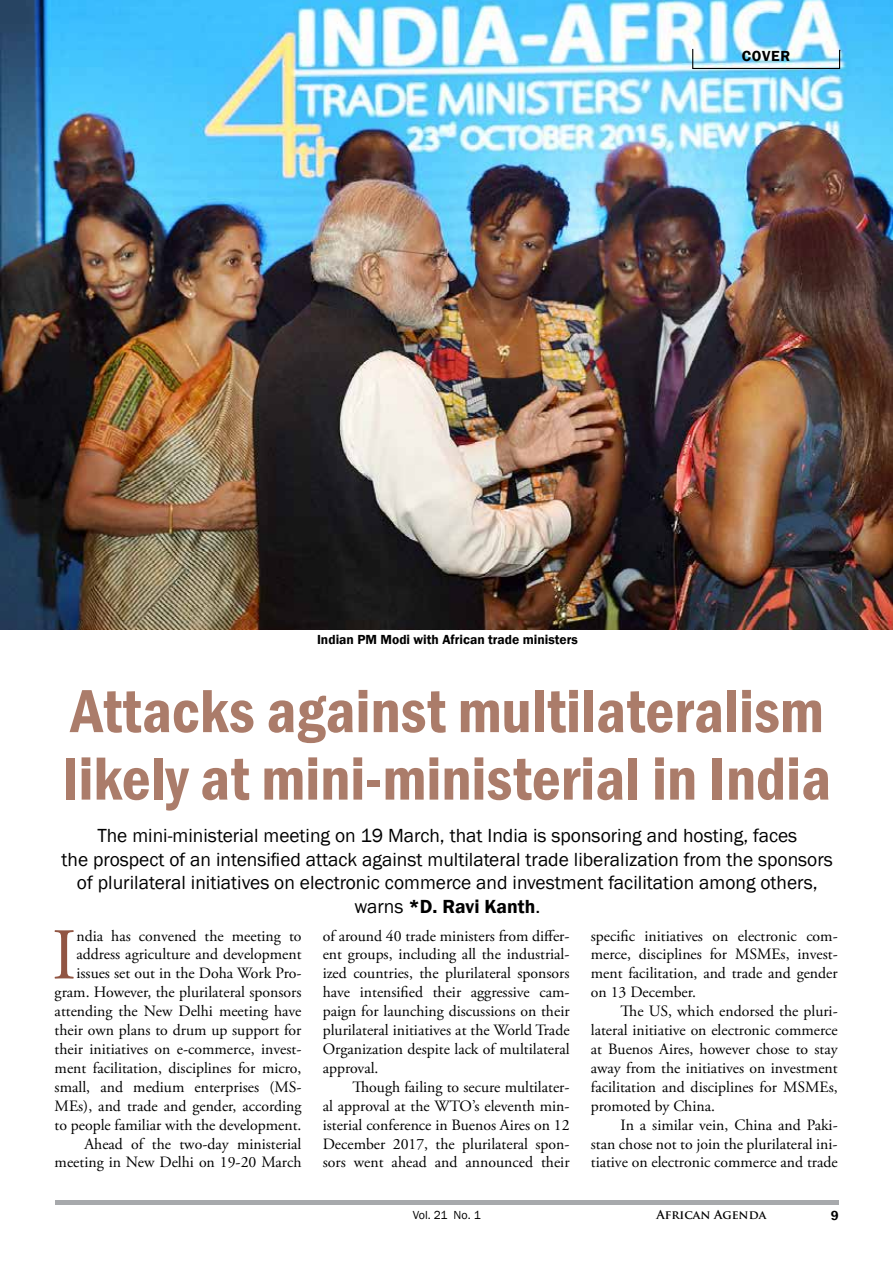
<style>
.page{position:relative;width:893px;height:1263px;background:#fff}
.page>*{position:absolute;margin:0;border:0;box-sizing:border-box;transform-origin:0 0}
.t1{font:72.75px "Adobe Garamond Pro";color:#915543}
.t2{font:600 condensed 63px/67.5px "Franklin Gothic";color:#ab7c6a}
.t3{font:19.5px/23.4px "Franklin Gothic";color:#000;text-align:center}
.t4{font:15.75px/18.9px "Adobe Garamond Pro";color:#000;text-align:justify}
.t5{font:600 15px "Franklin Gothic";letter-spacing:.05em;color:#000}
.t6{font:600 13.5px "Franklin Gothic";color:#000}
.t7{font:700 12px "Trajan Pro";color:#000}
.t8{font:12px "Franklin Gothic";letter-spacing:-.02em;color:#000}
.s1{font-weight:600}
</style>
<div class="page">
<img style="left:0;top:0;width:893px;height:629px">
<div style="left:55px;top:1199px;width:784px;height:5px;background:#a7a9ac"></div>
<svg style="left:692px;top:48px;width:149px;height:22px"></svg>
<p class="t5" style="left:742px;top:47px;width:50px">COVER</p>
<p class="t6" style="left:317px;top:631px;width:262px">Indian PM Modi with African trade ministers</p>
<h2 class="t2" style="left:63px;top:676px;width:769px">Attacks against multilateralism likely at mini-ministerial in India</h2>
<p class="t3" style="left:62px;top:824px;width:773px">The mini-ministerial meeting on 19 March, that India is sponsoring and hosting, faces<br>the prospect of an intensified attack against multilateral trade liberalization from the sponsors of plurilateral initiatives on electronic commerce and investment facilitation among others, warns <span class="s1">*D. Ravi Kanth</span>.</p>
<p class="t4" style="left:55px;top:927px;width:248px;text-align:right">ndia has convened the meeting to address agriculture and development issues set out in the Doha Work Pro&shy;gram. However, the plurilateral sponsors attending the New Delhi meeting have their own plans to drum up support for their initiatives on e-commerce, invest&shy;ment facilitation, disciplines for micro, small, and medium enterprises (MS-MEs), and trade and gender, according to people familiar with the development.<br>Ahead of the two-day ministerial meeting in New Delhi on 19-20 March</p>
<p class="t4" style="left:323px;top:927px;width:248px">of around 40 trade ministers from differ&shy;ent groups, including all the industrial&shy;ized countries, the plurilateral sponsors have intensified their aggressive cam&shy;paign for launching discussions on their plurilateral initiatives at the World Trade Organization despite lack of multilateral approval.</p>
<h1 class="t1" style="left:52px;top:912px;width:26px">I</h1>
<p class="t4" style="left:323px;top:1078px;width:248px;text-indent:30px">Though failing to secure multilater&shy;al approval at the WTO’s eleventh min&shy;isterial conference in Buenos Aires on 12<br>December 2017, the plurilateral spon&shy;sors went ahead and announced their</p>
<p class="t4" style="left:591px;top:927px;width:248px">specific initiatives on electronic com&shy;merce, disciplines for MSMEs, invest&shy;ment facilitation, and trade and gender on 13 December.</p>
<p class="t4" style="left:591px;top:1002px;width:248px;text-indent:30px">The US, which endorsed the pluri&shy;lateral initiative on electronic commerce at Buenos Aires, however chose to stay away from the initiatives on investment facilitation and disciplines for MSMEs, promoted by China.</p>
<p class="t4" style="left:591px;top:1116px;width:248px;text-indent:30px">In a similar vein, China and Paki&shy;stan chose not to join the plurilateral ini&shy;tiative on electronic commerce and trade</p>
<p class="t8" style="left:413px;top:1207px;width:69px">Vol. 21 No. 1</p>
<p class="t7" style="left:656px;top:1208px;width:111px">African Agenda</p>
<p class="t6" style="left:831px;top:1207px;width:9px">9</p>
</div>
